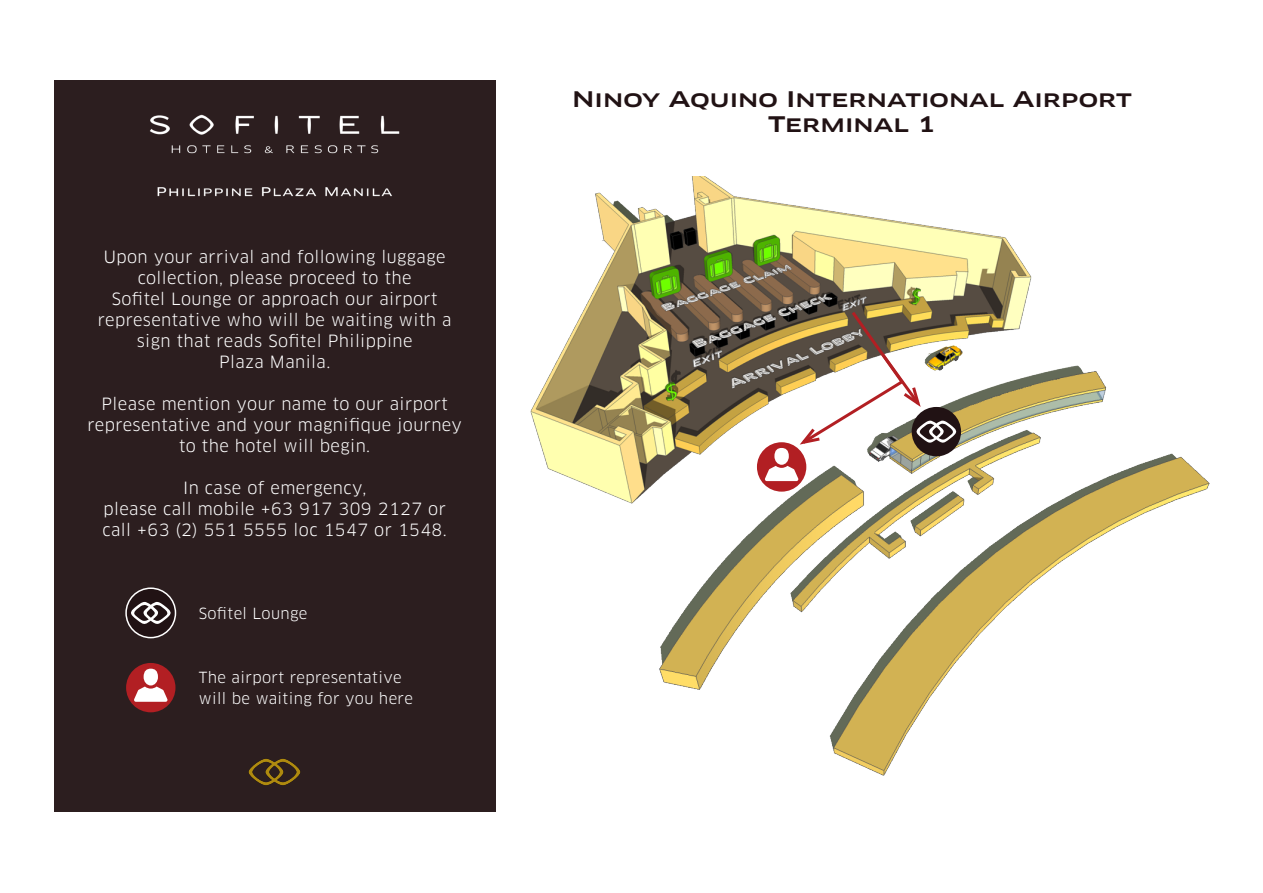
<style>
.page{position:relative;width:1263px;height:893px;background:#fff}
.page>*{position:absolute;margin:0;border:0;box-sizing:border-box;transform-origin:0 0}
.t1{font:500 21px "Clan OT Extd";color:#211214}
.t2{font:16.5px/21px "Clan OT";letter-spacing:.025em;color:#fff;text-align:center}
.t3{font:15px/21px "Clan OT";letter-spacing:.025em;color:#fff}
</style>
<div class="page">
<img style="left:530px;top:176px;width:680px;height:600px">
<div style="left:54px;top:81px;width:441px;height:731px;background:#2c1e1f"></div>
<img style="left:150px;top:114px;width:250px;height:83px">
<img style="left:248px;top:759px;width:53px;height:26px">
<div style="left:757px;top:442px;width:49px;height:50px;background:#b21f23;border-radius:50%"></div>
<div style="left:774px;top:448px;width:15px;height:17px;background:#fff;border-radius:50%"></div>
<svg style="left:765px;top:466px;width:33px;height:15px"></svg>
<div style="left:126px;top:663px;width:49px;height:49px;background:#b21f23;border-radius:50%"></div>
<div style="left:144px;top:669px;width:14px;height:16px;background:#fff;border-radius:50%"></div>
<svg style="left:134px;top:687px;width:34px;height:15px"></svg>
<div style="left:912px;top:407px;width:49px;height:49px;background:#211214;border-radius:50%"></div>
<svg style="left:126px;top:588px;width:49px;height:50px"></svg>
<div style="left:125px;top:587px;width:51px;height:51px;border:2px solid #fff;border-radius:50%"></div>
<svg style="left:131px;top:597px;width:40px;height:32px"></svg>
<svg style="left:796px;top:308px;width:160px;height:139px"></svg>
<p class="t2" style="left:98px;top:246px;width:355px">Upon your arrival and following luggage collection, please proceed to the<br>Sofitel Lounge or approach our airport representative who will be waiting with a sign that reads Sofitel Philippine</p>
<p class="t2" style="left:219px;top:351px;width:113px">Plaza Manila.</p>
<p class="t2" style="left:87px;top:393px;width:376px">Please mention your name to our airport representative and your magnifique journey to the hotel will begin.</p>
<p class="t2" style="left:183px;top:477px;width:185px">In case of emergency,</p>
<p class="t2" style="left:103px;top:498px;width:344px">please call mobile +63 917 309 2127 or</p>
<p class="t2" style="left:103px;top:519px;width:346px">call +63 (2) 551 5555 loc 1547 or 1548.</p>
<p class="t3" style="left:199px;top:603px;width:110px">Sofitel Lounge</p>
<p class="t3" style="left:199px;top:667px;width:216px">The airport representative will be waiting for you here</p>
<p class="t1" style="left:572px;top:87px;width:561px">Ninoy Aquino International Airport</p>
<p class="t1" style="left:768px;top:112px;width:169px">Terminal 1</p>
</div>
